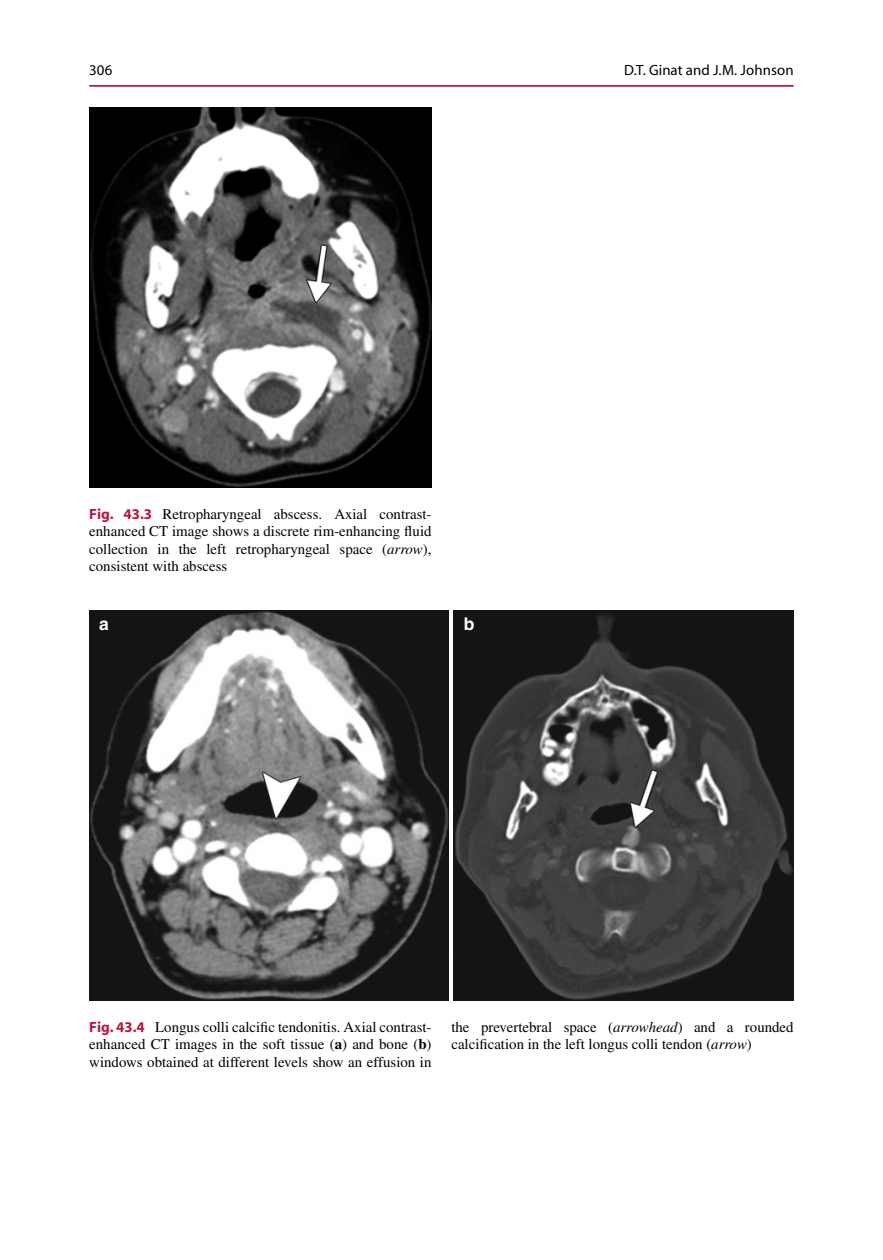
<style>
.page{position:relative;width:883px;height:1260px;background:#fff}
.page>*{position:absolute;margin:0;border:0;box-sizing:border-box;transform-origin:0 0}
.t1{font:700 17.5px "Mcfsjb Helvetica";color:#fff}
.t2{font:14.88px/17.5px "Qryqtd Times";color:#000;text-align:justify}
.t3{font:14.88px "Mmckql Myriad";letter-spacing:.005em;color:#000}
.s1{font-family:"Xwrrwv Myriad";font-weight:700;color:#b6193d}
.s2{font-family:"Xhqqmb Times";font-style:italic}
.s3{font-family:"Gntskg Times";font-weight:700}
</style>
<div class="page">
<img style="left:89px;top:611px;width:360px;height:390px">
<img style="left:454px;top:611px;width:340px;height:390px">
<img style="left:89px;top:107px;width:343px;height:380px">
<hr style="left:89px;top:85px;width:705px;height:2px;background:#b6193d">
<p class="t3" style="left:89px;top:64px;width:25px">306</p>
<p class="t3" style="left:624px;top:64px;width:171px">D.T. Ginat and J.M. Johnson</p>
<p class="t2" style="left:89px;top:506px;width:344px"><span class="s1">Fig. 43.3</span> Retropharyngeal abscess. Axial contrast&shy;enhanced CT image shows a discrete rim-enhancing fluid collection in the left retropharyngeal space ( <span class="s2">arrow</span> ), consistent with abscess</p>
<p class="t1" style="left:99px;top:618px;width:11px">a</p>
<p class="t1" style="left:464px;top:618px;width:12px">b</p>
<p class="t2" style="left:89px;top:1020px;width:344px"><span class="s1">Fig. 43.4</span> Longus colli calcific tendonitis. Axial contrast&shy;enhanced CT images in the soft tissue ( <span class="s3">a</span> ) and bone ( <span class="s3">b</span> ) windows obtained at different levels show an effusion in</p>
<p class="t2" style="left:451px;top:1020px;width:344px">the prevertebral space ( <span class="s2">arrowhead</span> ) and a rounded calcification in the left longus colli tendon ( <span class="s2">arrow</span> )</p>
</div>
